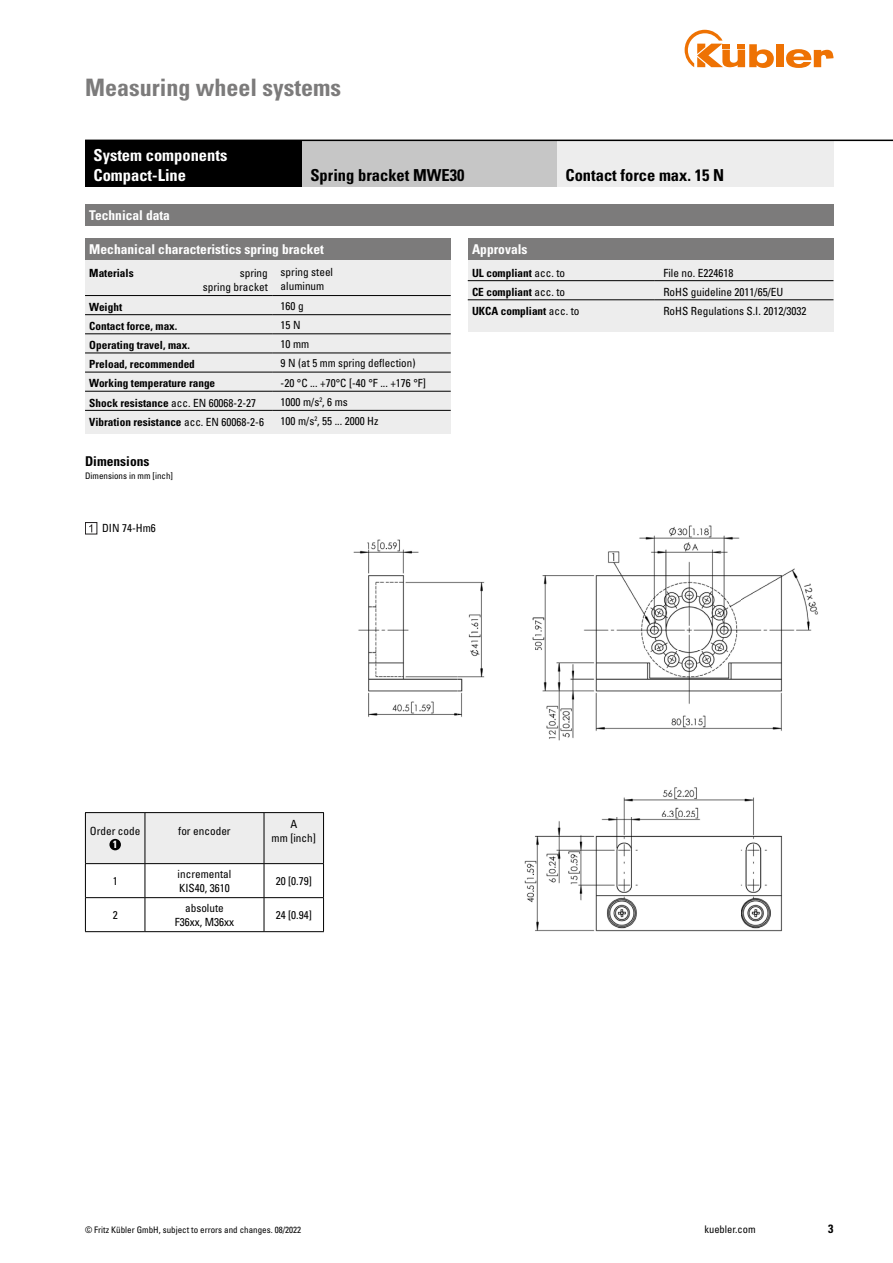
<style>
.page{position:relative;width:893px;height:1263px;background:#fff}
.page>*{position:absolute;margin:0;border:0;box-sizing:border-box;transform-origin:0 0}
.Kapitel{font:700 condensed 24px "Univers";color:#7c7b7b}
.t1{font:700 condensed 16.5px "Univers";color:#000}
.Head_weiß{font:700 condensed 16.5px "Univers";color:#fff}
.Bestellschlüssel{font:700 condensed 13.5px "Univers";color:#fff}
.Fußnote{font:700 condensed 13.5px "Univers";color:#000}
.t2{font:700 condensed 12px "Univers";color:#000}
.technisch-linie-schw{font:700 condensed 11.25px "Univers";color:#000}
.technisch-linie-schw-2{font:condensed 11.25px "Univers";color:#000}
.technisch-linie-schw-3{font:condensed 11.25px/14.2px "Univers LT Std";color:#000;text-align:right}
.Bestellschlüssel-2{font:condensed 11.25px "Univers LT Std";color:#000}
.t3{font:condensed 10.5px "Univers LT Std";color:#000}
.t4{font:700 condensed 10.5px "Univers";color:#fff}
.Fußnote-2{font:condensed 9px "Univers LT Std";color:#000}
.s1{font-family:"Univers"}
.s2{font-family:"Univers LT Std"}
.s3{font-weight:700}
.s4{font-weight:400}
</style>
<div class="page">
<div style="left:776px;top:44px;width:8px;height:23px;background:#ee7203"></div>
<svg style="left:786px;top:49px;width:47px;height:19px"></svg>
<svg style="left:685px;top:30px;width:89px;height:38px"></svg>
<img style="left:353px;top:525px;width:465px;height:125px">
<img style="left:368px;top:650px;width:90px;height:67px">
<img style="left:458px;top:650px;width:324px;height:167px">
<img style="left:524px;top:817px;width:258px;height:115px">
<svg style="left:89px;top:524px;width:3px;height:8px"></svg>
<div style="left:85px;top:522px;width:12px;height:12px;border:1px solid #221f20"></div>
<div style="left:557px;top:140px;width:276px;height:47px;background:#ededed"></div>
<div style="left:302px;top:140px;width:255px;height:47px;background:#c6c6c6"></div>
<div style="left:85px;top:140px;width:217px;height:47px;background:#000"></div>
<div style="left:85px;top:204px;width:748px;height:21px;background:#7c7b7b"></div>
<div style="left:85px;top:238px;width:366px;height:196px;background:#ededed"></div>
<div style="left:85px;top:238px;width:366px;height:21px;background:#7c7b7b"></div>
<hr style="left:85px;top:295px;width:187px;height:1px;background:#000">
<hr style="left:272px;top:295px;width:179px;height:1px;background:#000">
<hr style="left:85px;top:314px;width:187px;height:1px;background:#000">
<hr style="left:272px;top:314px;width:179px;height:1px;background:#000">
<hr style="left:85px;top:334px;width:187px;height:1px;background:#000">
<hr style="left:272px;top:334px;width:179px;height:1px;background:#000">
<hr style="left:85px;top:353px;width:187px;height:1px;background:#000">
<hr style="left:272px;top:353px;width:179px;height:1px;background:#000">
<hr style="left:85px;top:372px;width:187px;height:1px;background:#000">
<hr style="left:272px;top:372px;width:179px;height:1px;background:#000">
<hr style="left:85px;top:391px;width:187px;height:1px;background:#000">
<hr style="left:272px;top:391px;width:179px;height:1px;background:#000">
<hr style="left:85px;top:410px;width:187px;height:1px;background:#000">
<hr style="left:272px;top:410px;width:179px;height:1px;background:#000">
<div style="left:468px;top:238px;width:365px;height:94px;background:#ededed"></div>
<div style="left:468px;top:238px;width:365px;height:21px;background:#7c7b7b"></div>
<hr style="left:468px;top:280px;width:187px;height:1px;background:#000">
<hr style="left:655px;top:280px;width:178px;height:1px;background:#000">
<hr style="left:468px;top:300px;width:187px;height:1px;background:#000">
<hr style="left:655px;top:300px;width:178px;height:1px;background:#000">
<div style="left:86px;top:813px;width:237px;height:50px;background:#ededed"></div>
<hr style="left:85px;top:812px;width:60px;height:1px;background:#000">
<hr style="left:85px;top:813px;width:1px;height:50px;background:#000">
<hr style="left:145px;top:812px;width:119px;height:1px;background:#000">
<hr style="left:145px;top:813px;width:1px;height:50px;background:#000">
<hr style="left:264px;top:812px;width:60px;height:1px;background:#000">
<hr style="left:264px;top:813px;width:1px;height:50px;background:#000">
<hr style="left:323px;top:813px;width:1px;height:50px;background:#000">
<hr style="left:85px;top:863px;width:60px;height:1px;background:#000">
<hr style="left:85px;top:864px;width:1px;height:33px;background:#000">
<hr style="left:145px;top:863px;width:119px;height:1px;background:#000">
<hr style="left:145px;top:864px;width:1px;height:33px;background:#000">
<hr style="left:264px;top:863px;width:60px;height:1px;background:#000">
<hr style="left:264px;top:864px;width:1px;height:33px;background:#000">
<hr style="left:323px;top:864px;width:1px;height:33px;background:#000">
<hr style="left:85px;top:897px;width:60px;height:1px;background:#000">
<hr style="left:85px;top:898px;width:1px;height:33px;background:#000">
<hr style="left:145px;top:897px;width:119px;height:1px;background:#000">
<hr style="left:145px;top:898px;width:1px;height:33px;background:#000">
<hr style="left:264px;top:897px;width:60px;height:1px;background:#000">
<hr style="left:264px;top:898px;width:1px;height:33px;background:#000">
<hr style="left:323px;top:898px;width:1px;height:33px;background:#000">
<hr style="left:85px;top:931px;width:60px;height:1px;background:#000">
<hr style="left:145px;top:931px;width:119px;height:1px;background:#000">
<hr style="left:264px;top:931px;width:60px;height:1px;background:#000">
<div style="left:109px;top:839px;width:12px;height:11px;background:#000;border-radius:50%"></div>
<hr style="left:85px;top:140px;width:808px;height:1px;background:#000">
<p class="Kapitel" style="left:85px;top:72px;width:257px">Measuring wheel systems</p>
<p class="Head_weiß" style="left:94px;top:145px;width:135px">System components</p>
<p class="Head_weiß" style="left:94px;top:165px;width:94px">Compact-Line</p>
<p class="t1" style="left:310px;top:165px;width:155px">Spring bracket MWE30</p>
<p class="t1" style="left:566px;top:165px;width:160px">Contact force max. 15 N</p>
<p class="Bestellschlüssel" style="left:89px;top:207px;width:82px">Technical data</p>
<p class="Bestellschlüssel" style="left:89px;top:241px;width:236px">Mechanical characteristics spring bracket</p>
<p class="technisch-linie-schw" style="left:89px;top:266px;width:46px">Materials</p>
<p class="technisch-linie-schw-3" style="left:203px;top:266px;width:66px"><span class="s1">spring<br></span>spring bracket</p>
<p class="technisch-linie-schw-3" style="left:281px;top:265px;width:54px;text-align:left">spring steel aluminum</p>
<p class="technisch-linie-schw" style="left:89px;top:300px;width:34px">Weight</p>
<p class="technisch-linie-schw-3" style="left:281px;top:299px;width:25px">160 g</p>
<p class="technisch-linie-schw" style="left:89px;top:319px;width:90px">Contact force, max.</p>
<p class="technisch-linie-schw-3" style="left:281px;top:318px;width:21px">15 N</p>
<p class="technisch-linie-schw" style="left:89px;top:338px;width:102px">Operating travel, max.</p>
<p class="technisch-linie-schw-3" style="left:281px;top:337px;width:30px">10 mm</p>
<p class="technisch-linie-schw" style="left:89px;top:357px;width:107px">Preload, recommended</p>
<p class="technisch-linie-schw-3" style="left:281px;top:356px;width:136px">9 N (at 5 mm spring deflection)</p>
<p class="technisch-linie-schw" style="left:89px;top:376px;width:127px">Working temperature range</p>
<p class="technisch-linie-schw-2" style="left:281px;top:376px;width:147px"><span class="s2">-20 °C ... +70°C</span> [-40 °F ... +176 °F]</p>
<p class="technisch-linie-schw-2" style="left:89px;top:395px;width:168px"><span class="s3">Shock resistance</span> acc. EN 60068-2-27</p>
<p class="technisch-linie-schw-3" style="left:281px;top:394px;width:69px">1000 m/s<sup>2</sup>, 6 ms</p>
<p class="technisch-linie-schw" style="left:89px;top:415px;width:176px">Vibration resistance <span class="s4">acc. EN 60068-2-6</span></p>
<p class="technisch-linie-schw-3" style="left:281px;top:414px;width:99px">100 m/s<sup>2</sup>, 55 ... 2000 Hz</p>
<p class="Fußnote" style="left:85px;top:453px;width:66px">Dimensions</p>
<p class="Fußnote-2" style="left:85px;top:470px;width:89px">Dimensions in mm [inch]</p>
<p class="Bestellschlüssel-2" style="left:102px;top:521px;width:55px">DIN 74-Hm6</p>
<p class="Bestellschlüssel" style="left:472px;top:241px;width:57px">Approvals</p>
<p class="technisch-linie-schw" style="left:472px;top:266px;width:95px">UL compliant <span class="s4">acc. to</span></p>
<p class="technisch-linie-schw-2" style="left:663px;top:266px;width:71px">File no. E224618</p>
<p class="technisch-linie-schw" style="left:472px;top:285px;width:95px">CE compliant <span class="s4">acc. to</span></p>
<p class="technisch-linie-schw-2" style="left:663px;top:285px;width:121px">RoHS guideline 2011/65/EU</p>
<p class="technisch-linie-schw" style="left:472px;top:304px;width:109px">UKCA compliant <span class="s4">acc. to</span></p>
<p class="technisch-linie-schw-2" style="left:663px;top:304px;width:145px">RoHS Regulations S.I. 2012/3032</p>
<p class="Bestellschlüssel-2" style="left:90px;top:824px;width:52px">Order code</p>
<p class="t4" style="left:113px;top:838px;width:6px">1</p>
<p class="Bestellschlüssel-2" style="left:178px;top:824px;width:54px">for encoder</p>
<p class="Bestellschlüssel-2" style="left:290px;top:817px;width:8px">A</p>
<p class="Bestellschlüssel-2" style="left:272px;top:831px;width:46px">mm [inch]</p>
<p class="Bestellschlüssel-2" style="left:113px;top:873px;width:6px">1</p>
<p class="Bestellschlüssel-2" style="left:178px;top:866px;width:55px">incremental</p>
<p class="Bestellschlüssel-2" style="left:179px;top:881px;width:52px">KIS40, 3610</p>
<p class="Bestellschlüssel-2" style="left:276px;top:873px;width:38px">20 [0.79]</p>
<p class="Bestellschlüssel-2" style="left:113px;top:907px;width:6px">2</p>
<p class="Bestellschlüssel-2" style="left:185px;top:900px;width:40px">absolute</p>
<p class="Bestellschlüssel-2" style="left:175px;top:915px;width:61px">F36xx, M36xx</p>
<p class="Bestellschlüssel-2" style="left:276px;top:907px;width:38px">24 [0.94]</p>
<p class="Fußnote-2" style="left:85px;top:1224px;width:218px">© Fritz Kübler GmbH, subject to errors and changes. 08/2022</p>
<p class="t3" style="left:704px;top:1223px;width:53px">kuebler.com</p>
<p class="t2" style="left:828px;top:1221px;width:7px">3</p>
</div>
